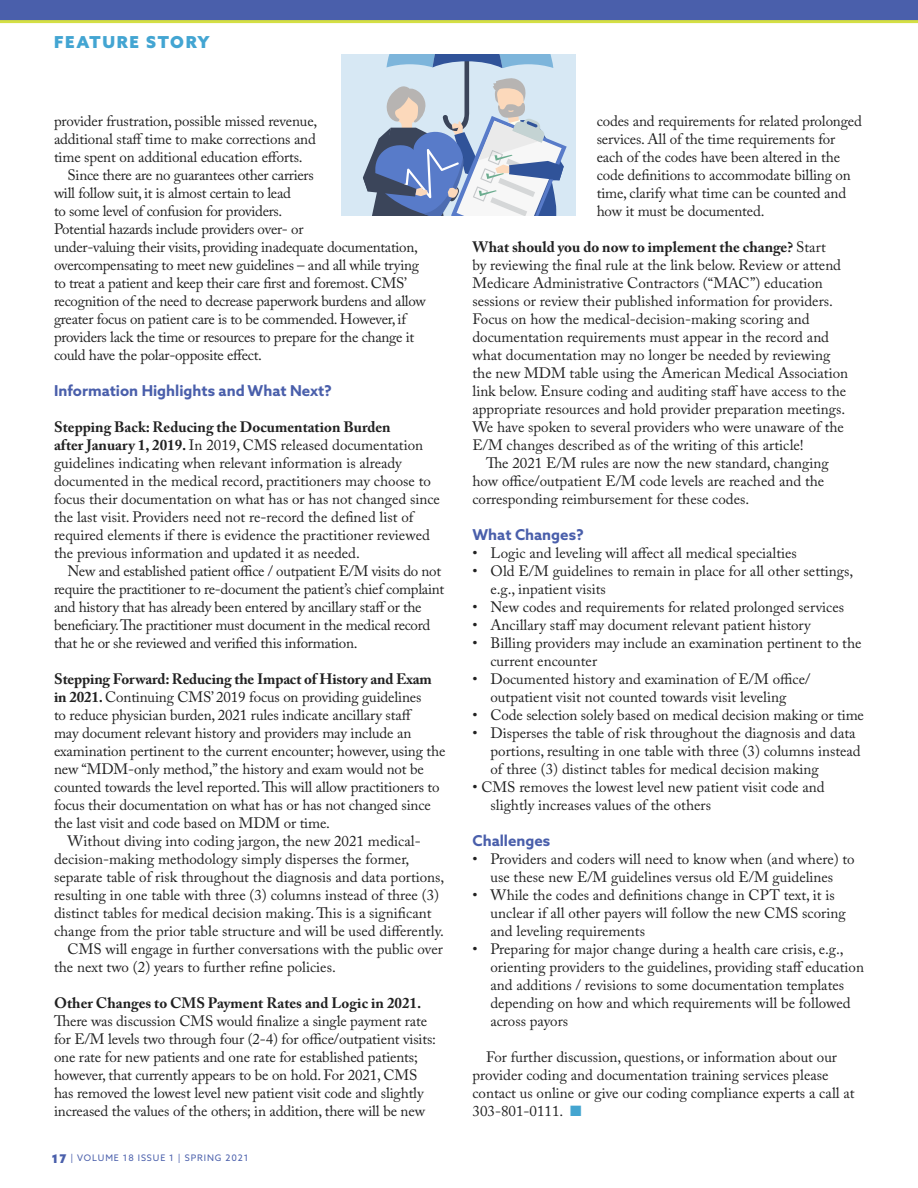
<style>
.page{position:relative;width:918px;height:1188px;background:#fff}
.page>*{position:absolute;margin:0;border:0;box-sizing:border-box;transform-origin:0 0}
.t1{font:900 16.5px "Azo Sans";letter-spacing:.1em;color:#43a5d2}
.t2{font:15px/18px "Adobe Caslon Pro";color:#212121}
.t3{font:15px/18px "Adobe Caslon Pro";letter-spacing:-.02em;color:#212121}
.t4{font:700 15px "Adobe Caslon Pro";letter-spacing:-.01em;color:#212121}
.t5{font:700 15px "Azo Sans";color:#4a5fab}
.t6{font:9px "Azo Sans";letter-spacing:.1em;color:#4a5fab}
.s1{font-weight:700}
.s2{font-weight:900;font-size:12px}
.s3{color:#44a5d0}
</style>
<div class="page">
<div style="left:0;top:0;width:918px;height:22px;background:#4a5fab"></div>
<hr style="left:0;top:20px;width:918px;height:3px;background:#d4df44">
<div style="left:342px;top:54px;width:234px;height:162px;background:#d7e8f4"></div>
<svg style="left:363px;top:54px;width:204px;height:162px"></svg>
<p class="t1" style="left:54px;top:31px;width:157px">FEATURE STORY</p>
<p class="t2" style="left:54px;top:112px;width:265px">provider frustration, possible missed revenue,</p>
<p class="t2" style="left:54px;top:130px;width:263px">additional staff time to make corrections and</p>
<p class="t2" style="left:54px;top:148px;width:250px">time spent on additional education efforts.</p>
<p class="t3" style="left:68px;top:166px;width:248px">Since there are no guarantees other carriers</p>
<p class="t3" style="left:54px;top:184px;width:238px">will follow suit, it is almost certain to lead</p>
<p class="t3" style="left:54px;top:202px;width:230px">to some level of confusion for providers.</p>
<p class="t3" style="left:54px;top:220px;width:251px">Potential hazards include providers over- or</p>
<p class="t3" style="left:54px;top:238px;width:365px">under-valuing their visits, providing inadequate documentation,</p>
<p class="t3" style="left:54px;top:256px;width:367px">overcompensating to meet new guidelines – and all while trying</p>
<p class="t3" style="left:54px;top:274px;width:354px">to treat a patient and keep their care first and foremost. CMS’</p>
<p class="t3" style="left:54px;top:292px;width:373px">recognition of the need to decrease paperwork burdens and allow</p>
<p class="t3" style="left:54px;top:310px;width:354px">greater focus on patient care is to be commended. However, if</p>
<p class="t3" style="left:54px;top:328px;width:362px">providers lack the time or resources to prepare for the change it</p>
<p class="t3" style="left:54px;top:346px;width:210px">could have the polar-opposite effect.</p>
<p class="t5" style="left:54px;top:381px;width:280px">Information Highlights and What Next?</p>
<p class="t2" style="left:54px;top:418px;width:388px"><span class="s1">Stepping Back: Reducing the Documentation Burden<br>after January 1, 2019.</span> In 2019, CMS released documentation guidelines indicating when relevant information is already documented in the medical record, practitioners may choose to focus their documentation on what has or has not changed since the last visit. Providers need not re-record the defined list of required elements if there is evidence the practitioner reviewed the previous information and updated it as needed.</p>
<p class="t3" style="left:54px;top:562px;width:392px;text-indent:14px">New and established patient office / outpatient E/M visits do not require the practitioner to re-document the patient’s chief complaint and history that has already been entered by ancillary staff or the beneficiary. The practitioner must document in the medical record that he or she reviewed and verified this information.</p>
<p class="t4" style="left:54px;top:670px;width:379px">Stepping Forward: Reducing the Impact of History and Exam</p>
<p class="t2" style="left:54px;top:688px;width:369px"><span class="s1">in 2021.</span> Continuing CMS’ 2019 focus on providing guidelines</p>
<p class="t2" style="left:54px;top:706px;width:360px">to reduce physician burden, 2021 rules indicate ancillary staff</p>
<p class="t2" style="left:54px;top:724px;width:359px">may document relevant history and providers may include an</p>
<p class="t2" style="left:54px;top:742px;width:393px">examination pertinent to the current encounter; however, using the</p>
<p class="t2" style="left:54px;top:760px;width:371px">new “MDM-only method,” the history and exam would not be</p>
<p class="t2" style="left:54px;top:778px;width:387px">counted towards the level reported. This will allow practitioners to</p>
<p class="t2" style="left:54px;top:796px;width:378px">focus their documentation on what has or has not changed since</p>
<p class="t2" style="left:54px;top:814px;width:278px">the last visit and code based on MDM or time.</p>
<p class="t2" style="left:68px;top:832px;width:355px">Without diving into coding jargon, the new 2021 medical-</p>
<p class="t2" style="left:54px;top:850px;width:357px">decision-making methodology simply disperses the former,</p>
<p class="t2" style="left:54px;top:868px;width:392px">separate table of risk throughout the diagnosis and data portions,</p>
<p class="t2" style="left:54px;top:886px;width:387px">resulting in one table with three (3) columns instead of three (3)</p>
<p class="t2" style="left:54px;top:904px;width:379px">distinct tables for medical decision making. This is a significant</p>
<p class="t2" style="left:54px;top:922px;width:391px">change from the prior table structure and will be used differently.</p>
<p class="t2" style="left:68px;top:940px;width:377px">CMS will engage in further conversations with the public over</p>
<p class="t2" style="left:54px;top:958px;width:283px">the next two (2) years to further refine policies.</p>
<p class="t4" style="left:54px;top:994px;width:369px">Other Changes to CMS Payment Rates and Logic in 2021.</p>
<p class="t2" style="left:54px;top:1012px;width:384px">There was discussion CMS would finalize a single payment rate for E/M levels two through four (2-4) for office/outpatient visits: one rate for new patients and one rate for established patients; however, that currently appears to be on hold. For 2021, CMS has removed the lowest level new patient visit code and slightly increased the values of the others; in addition, there will be new</p>
<p class="t6" style="left:52px;top:1152px;width:198px"><span class="s2">17</span> | VOLUME 18 ISSUE 1 | SPRING 2021</p>
<p class="t2" style="left:597px;top:112px;width:267px">codes and requirements for related prolonged services. All of the time requirements for each of the codes have been altered in the code definitions to accommodate billing on time, clarify what time can be counted and how it must be documented.</p>
<p class="t2" style="left:472px;top:238px;width:377px"><span class="s1">What should you do now to implement the change?</span> Start<br>by reviewing the final rule at the link below. Review or attend Medicare Administrative Contractors (“MAC”) education sessions or review their published information for providers.<br>Focus on how the medical-decision-making scoring and documentation requirements must appear in the record and what documentation may no longer be needed by reviewing the new MDM table using the American Medical Association link below. Ensure coding and auditing staff have access to the appropriate resources and hold provider preparation meetings.<br>We have spoken to several providers who were unaware of the E/M changes described as of the writing of this article!</p>
<p class="t2" style="left:472px;top:454px;width:358px;text-indent:14px">The 2021 E/M rules are now the new standard, changing how office/outpatient E/M code levels are reached and the corresponding reimbursement for these codes.</p>
<p class="t5" style="left:472px;top:525px;width:113px">What Changes?</p>
<p class="t2" style="left:472px;top:544px;width:326px">• Logic and leveling will affect all medical specialties</p>
<p class="t2" style="left:491px;top:562px;width:364px;text-indent:-18px">• Old E/M guidelines to remain in place for all other settings, e.g., inpatient visits</p>
<p class="t2" style="left:472px;top:598px;width:373px">• New codes and requirements for related prolonged services</p>
<p class="t2" style="left:472px;top:616px;width:340px">• Ancillary staff may document relevant patient history</p>
<p class="t2" style="left:491px;top:634px;width:373px;text-indent:-18px">• Billing providers may include an examination pertinent to the current encounter</p>
<p class="t2" style="left:472px;top:670px;width:339px;text-align:center">• Documented history and examination of E/M office/ outpatient visit not counted towards visit leveling</p>
<p class="t2" style="left:472px;top:706px;width:393px">• Code selection solely based on medical decision making or time</p>
<p class="t2" style="left:491px;top:724px;width:372px;text-indent:-18px">• Disperses the table of risk throughout the diagnosis and data portions, resulting in one table with three (3) columns instead of three (3) distinct tables for medical decision making</p>
<p class="t2" style="left:491px;top:778px;width:336px;text-indent:-18px">• CMS removes the lowest level new patient visit code and slightly increases values of the others</p>
<p class="t5" style="left:472px;top:831px;width:79px">Challenges</p>
<p class="t2" style="left:472px;top:850px;width:384px;text-align:center">• Providers and coders will need to know when (and where) to use these new E/M guidelines versus old E/M guidelines</p>
<p class="t2" style="left:491px;top:886px;width:357px;text-indent:-18px">• While the codes and definitions change in CPT text, it is unclear if all other payers will follow the new CMS scoring and leveling requirements</p>
<p class="t2" style="left:491px;top:940px;width:375px;text-indent:-18px">• Preparing for major change during a health care crisis, e.g., orienting providers to the guidelines, providing staff education and additions / revisions to some documentation templates depending on how and which requirements will be followed across payors</p>
<p class="t2" style="left:473px;top:1048px;width:384px;text-indent:14px">For further discussion, questions, or information about our provider coding and documentation training services please contact us online or give our coding compliance experts a call at 303-801-0111. <span class="s3">■</span></p>
</div>
